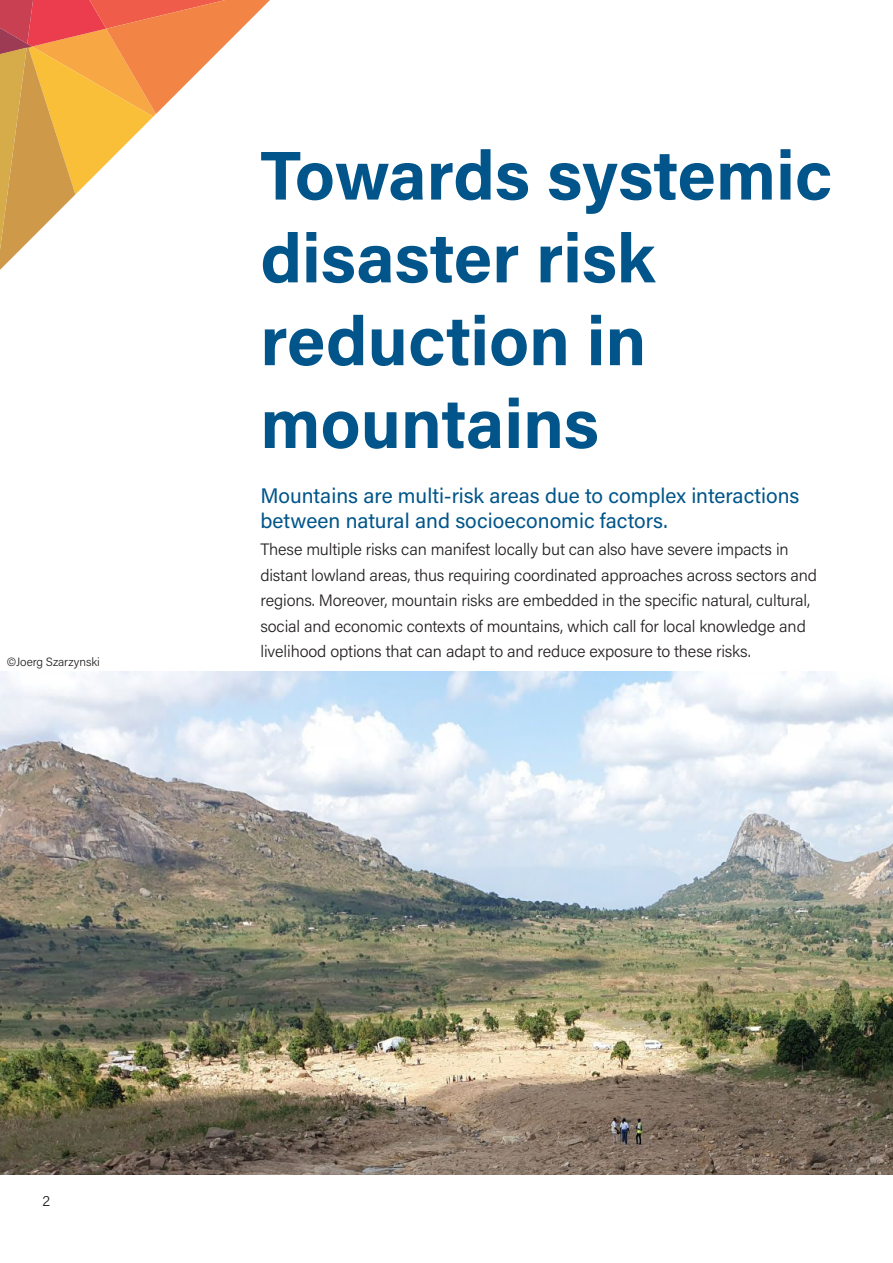
<style>
.page{position:relative;width:893px;height:1263px;background:#fff}
.page>*{position:absolute;margin:0;border:0;box-sizing:border-box;transform-origin:0 0}
.Titolo{font:700 69px/82.8px "Acumin Pro";color:#01558a}
.t1{font:21px/25.2px "Acumin Pro";color:#01558a}
.Testo{font:300 16.5px/25.5px "Acumin Pro";letter-spacing:-.01em;color:#231f20}
.t2{font:300 15px "Acumin Pro";color:#231f20}
.Testo-2{font:300 12px "Acumin Pro";letter-spacing:-.005em;color:#231f20}
</style>
<div class="page">
<img style="left:0;top:672px;width:893px;height:503px">
<svg style="left:0;top:0;width:270px;height:270px"></svg>
<p class="Testo-2" style="left:7px;top:653px;width:95px">©Joerg Szarzynski</p>
<p class="Titolo" style="left:260px;top:131px;width:573px">Towards systemic</p>
<p class="Titolo" style="left:260px;top:214px;width:396px">disaster risk</p>
<p class="Titolo" style="left:260px;top:297px;width:387px">reduction in mountains</p>
<p class="t1" style="left:260px;top:482px;width:540px">Mountains are multi-risk areas due to complex interactions between natural and socioeconomic factors.</p>
<p class="Testo" style="left:260px;top:536px;width:558px">These multiple risks can manifest locally but can also have severe impacts in distant lowland areas, thus requiring coordinated approaches across sectors and regions. Moreover, mountain risks are embedded in the specific natural, cultural, social and economic contexts of mountains, which call for local knowledge and livelihood options that can adapt to and reduce exposure to these risks.</p>
<p class="t2" style="left:43px;top:1190px;width:9px">2</p>
</div>
